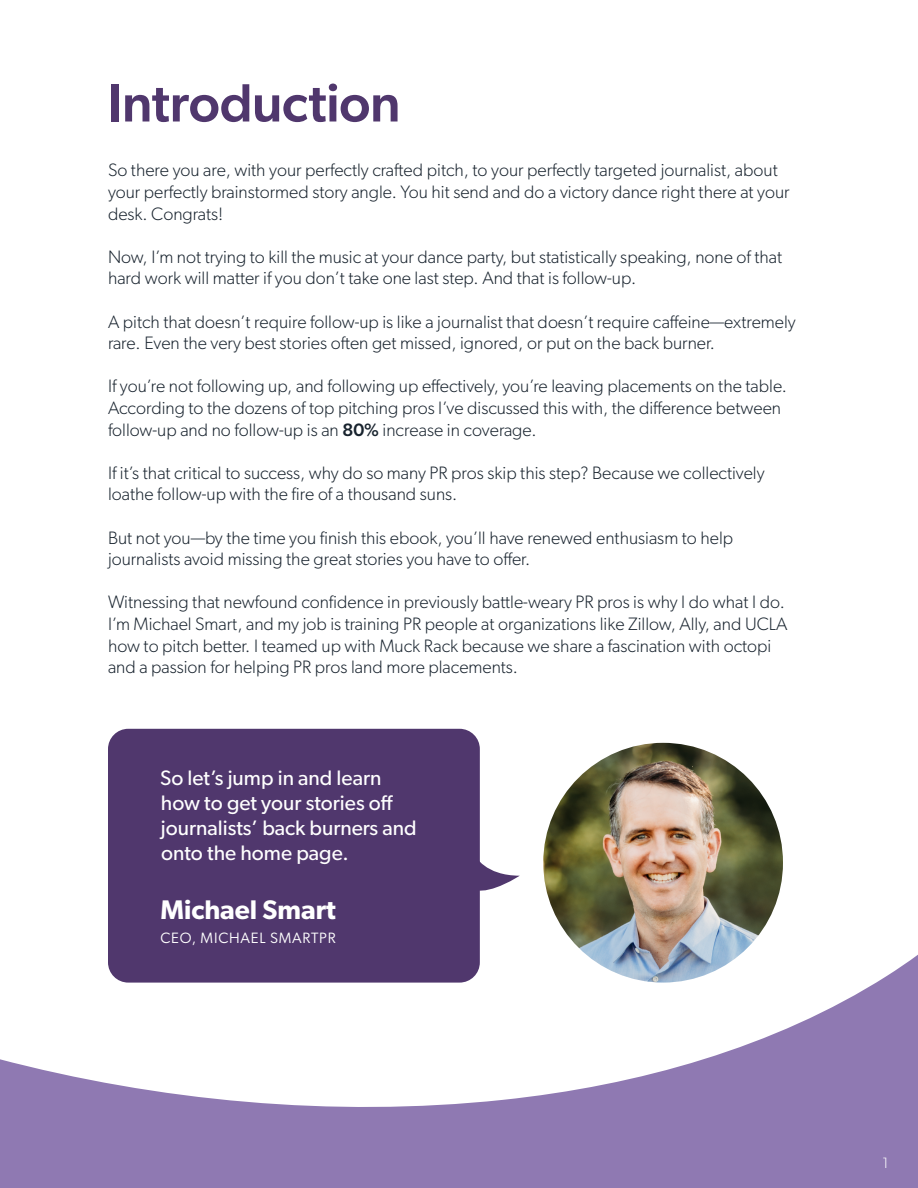
<style>
.page{position:relative;width:918px;height:1188px;background:#fff}
.page>*{position:absolute;margin:0;border:0;box-sizing:border-box;transform-origin:0 0}
.t1{font:500 54px "Gibson";letter-spacing:-.01em;color:#50376d}
.t2{font:600 27px "Gibson";color:#fff}
.t3{font:21px/25.2px "Gibson";color:#fff}
.t4{font:300 18px/21.6px "Gibson";color:#18232e}
.t5{font:15px "Gibson";letter-spacing:.05em;color:#fff}
.t6{font:300 15px "Gibson";color:#fff}
.s1{font-weight:500}
</style>
<div class="page">
<svg style="left:0;top:954px;width:918px;height:234px;fill:#8f79b2"></svg>
<div style="left:108px;top:729px;width:372px;height:254px;background:#50376d;border-radius:20px"></div>
<svg style="left:479px;top:856px;width:41px;height:38px"></svg>
<img style="left:543px;top:743px;width:240px;height:240px;border-radius:120px">
<h1 class="t1" style="left:108px;top:70px;width:294px">Introduction</h1>
<p class="t4" style="left:108px;top:159px;width:683px">So there you are, with your perfectly crafted pitch, to your perfectly targeted journalist, about your perfectly brainstormed story angle. You hit send and do a victory dance right there at your desk. Congrats!</p>
<p class="t4" style="left:108px;top:246px;width:676px">Now, I’m not trying to kill the music at your dance party, but statistically speaking, none of that hard work will matter if you don’t take one last step. And that is follow-up.</p>
<p class="t4" style="left:108px;top:310px;width:689px">A pitch that doesn’t require follow-up is like a journalist that doesn’t require caffeine—extremely rare. Even the very best stories often get missed, ignored, or put on the back burner.</p>
<p class="t4" style="left:108px;top:375px;width:681px">If you’re not following up, and following up effectively, you’re leaving placements on the table.<br>According to the dozens of top pitching pros I’ve discussed this with, the difference between follow-up and no follow-up is an <span class="s1">80%</span> increase in coverage.</p>
<p class="t4" style="left:108px;top:462px;width:658px">If it’s that critical to success, why do so many PR pros skip this step? Because we collectively loathe follow-up with the fire of a thousand suns.</p>
<p class="t4" style="left:108px;top:526px;width:627px">But not you—by the time you finish this ebook, you’ll have renewed enthusiasm to help journalists avoid missing the great stories you have to offer.</p>
<p class="t4" style="left:108px;top:591px;width:681px">Witnessing that newfound confidence in previously battle-weary PR pros is why I do what I do.<br>I’m Michael Smart, and my job is training PR people at organizations like Zillow, Ally, and UCLA how to pitch better. I teamed up with Muck Rack because we share a fascination with octopi and a passion for helping PR pros land more placements.</p>
<p class="t3" style="left:160px;top:765px;width:258px">So let’s jump in and learn how to get your stories off journalists’ back burners and onto the home page.</p>
<h2 class="t2" style="left:160px;top:894px;width:177px">Michael Smart</h2>
<p class="t5" style="left:160px;top:929px;width:177px">CEO, MICHAEL SMARTPR</p>
<p class="t6" style="left:882px;top:1154px;width:8px">1</p>
</div>
